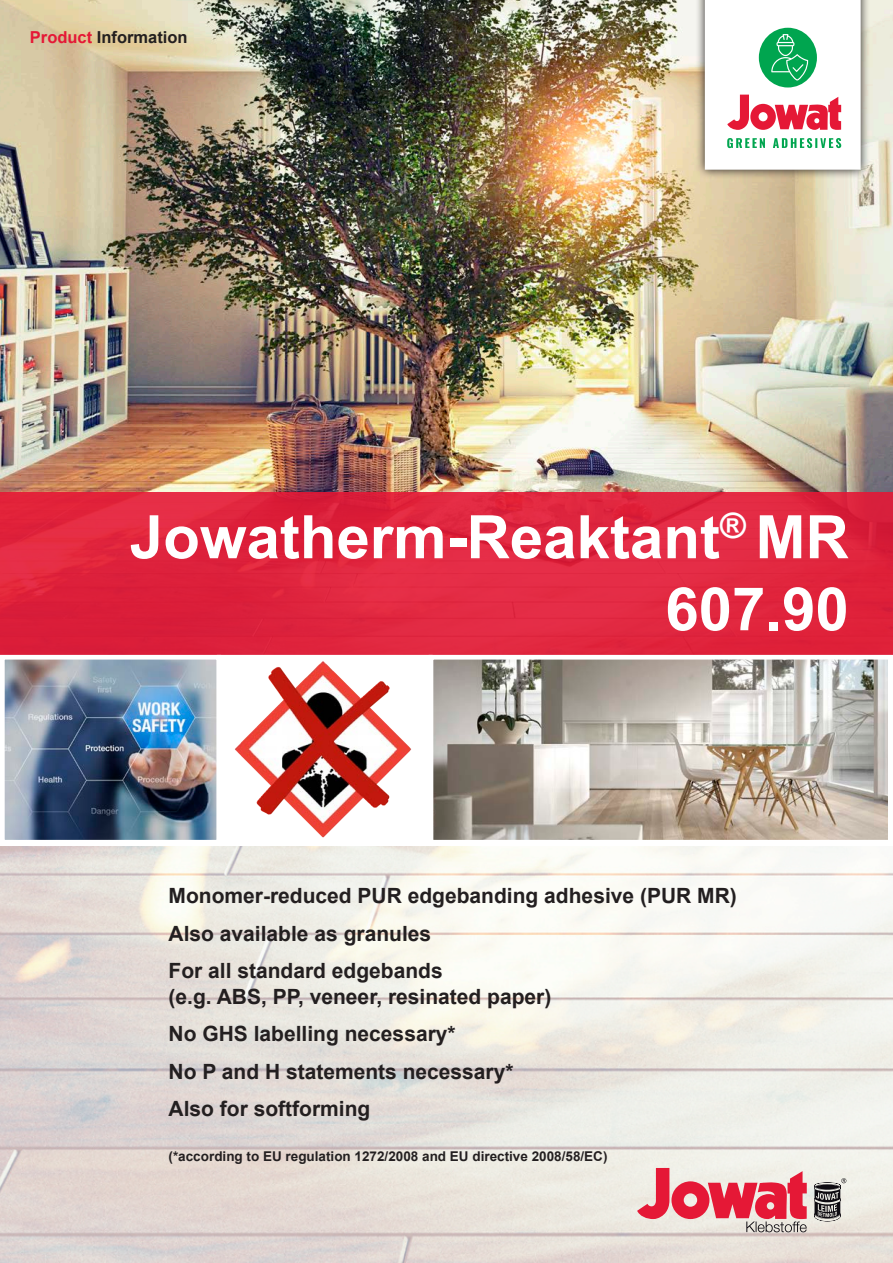
<style>
.page{position:relative;width:893px;height:1263px;background:#fff}
.page>*{position:absolute;margin:0;border:0;box-sizing:border-box;transform-origin:0 0}
.t1{font:700 60px/72px "Arial";color:#fff;text-align:right}
.t2{font:700 21px/37.5px "Arial";color:#231f20}
.t3{font:700 16.5px "Arial";color:#231f20}
.t4{font:700 13.5px "Arial";color:#231f20}
.s1{color:#e51836}
</style>
<div class="page">
<img style="left:0;top:0;width:893px;height:492px">
<svg style="left:0;top:846px;width:893px;height:417px"></svg>
<div style="left:0;top:492px;width:893px;height:163px;background:#e0253e"></div>
<img style="left:6px;top:661px;width:209px;height:177px">
<div style="left:0;top:655px;width:221px;height:189px;border:5px solid #fff"></div>
<img style="left:435px;top:661px;width:452px;height:177px">
<div style="left:429px;top:655px;width:464px;height:189px;border:5px solid #fff"></div>
<img style="left:231px;top:656px;width:189px;height:188px">
<svg style="left:695px;top:0;width:175px;height:179px;background:#c4bca7"></svg>
<svg style="left:705px;top:0;width:156px;height:170px"></svg>
<svg style="left:637px;top:1168px;width:170px;height:64px;background:#e68d96"></svg>
<svg style="left:814px;top:1178px;width:32px;height:43px"></svg>
<p class="t3" style="left:30px;top:26px;width:159px"><span class="s1">Product</span> Information</p>
<h1 class="t1" style="left:130px;top:502px;width:720px">Jowatherm-Reaktant<sup>®</sup> MR<br>607.90</h1>
<p class="t2" style="left:169px;top:877px;width:570px">Monomer-reduced PUR edgebanding adhesive (PUR MR)<br>Also available as granules<br>For all standard edgebands</p>
<p class="t2" style="left:169px;top:977px;width:384px">(e.g. ABS, PP, veneer, resinated paper)<br>No GHS labelling necessary*<br>No P and H statements necessary*<br>Also for softforming</p>
<p class="t4" style="left:169px;top:1147px;width:440px">(*according to EU regulation 1272/2008 and EU directive 2008/58/EC)</p>
</div>
